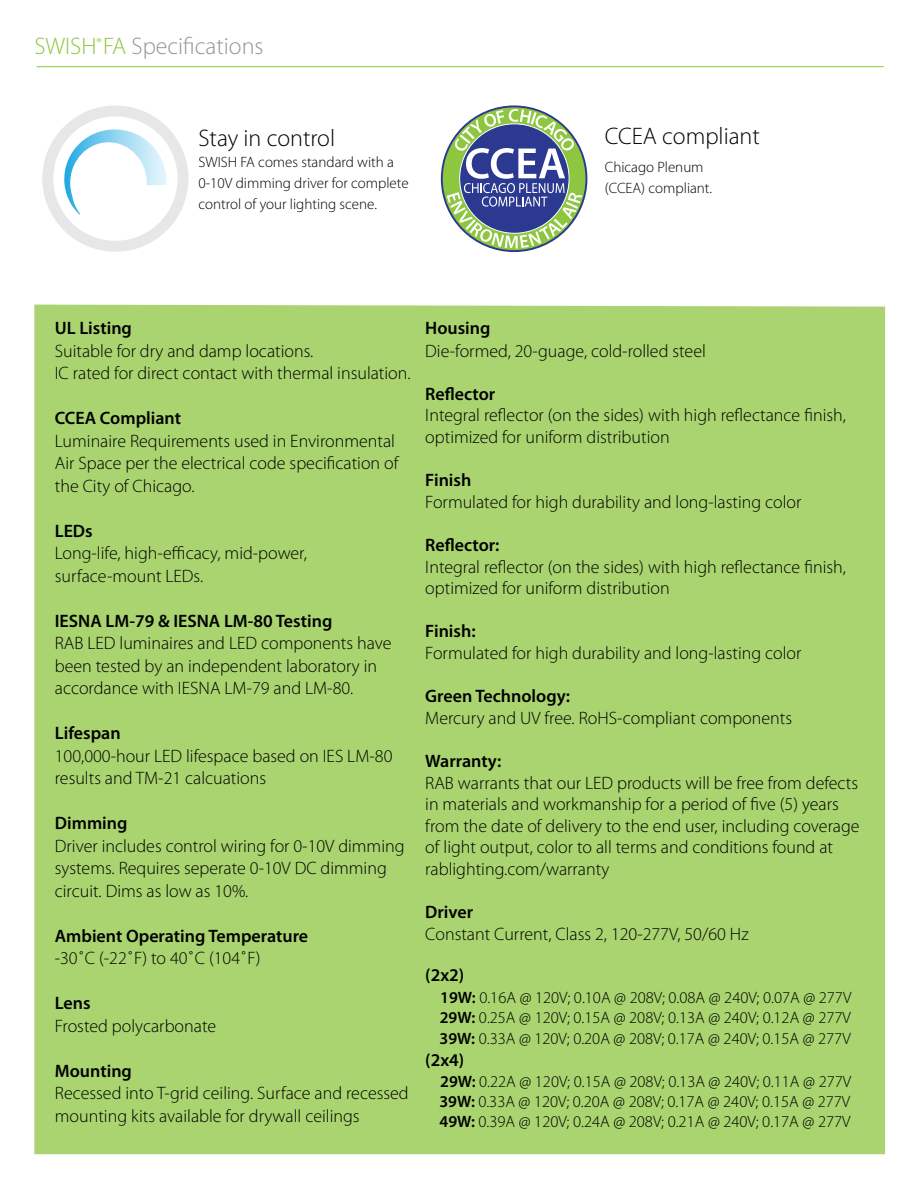
<style>
.page{position:relative;width:918px;height:1188px;background:#fff}
.page>*{position:absolute;margin:0;border:0;box-sizing:border-box;transform-origin:0 0}
.t1{font:300 24px "Myriad Pro";color:#000}
.t2{font:300 24px "Myriad Pro";color:#949598}
.t3{font:300 18px/22.5px "Myriad Pro";color:#000}
.t4{font:600 18px "Myriad Pro";color:#000}
.t5{font:300 16.5px/19.8px "Myriad Pro";color:#000}
.t6{font:300 15px/21px "Myriad Pro";color:#000}
.s1{color:#8dc63f}
.s2{font-weight:600}
</style>
<div class="page">
<div style="left:34px;top:305px;width:851px;height:849px;background:#a9d46f"></div>
<svg style="left:42px;top:106px;width:147px;height:146px"></svg>
<svg style="left:447px;top:109px;width:135px;height:139px"></svg>
<hr style="left:37px;top:66px;width:847px;height:1px;background:#8dc63f">
<h1 class="t2" style="left:34px;top:33px;width:231px"><span class="s1">SWISH</span><sup>®</sup><span class="s1">FA</span> Specifications</h1>
<h1 class="t1" style="left:198px;top:125px;width:138px">Stay in control</h1>
<p class="t6" style="left:198px;top:152px;width:212px">SWISH FA comes standard with a<br>0-10V dimming driver for complete control of your lighting scene.</p>
<h1 class="t1" style="left:605px;top:123px;width:157px">CCEA compliant</h1>
<p class="t6" style="left:605px;top:157px;width:109px">Chicago Plenum (CCEA) compliant.</p>
<p class="t4" style="left:55px;top:318px;width:79px">UL Listing</p>
<p class="t3" style="left:55px;top:340px;width:357px">Suitable for dry and damp locations.<br>IC rated for direct contact with thermal insulation.</p>
<p class="t4" style="left:55px;top:408px;width:128px">CCEA Compliant</p>
<p class="t3" style="left:55px;top:430px;width:345px">Luminaire Requirements used in Environmental<br>Air Space per the electrical code specification of the City of Chicago.</p>
<p class="t4" style="left:55px;top:521px;width:39px">LEDs</p>
<p class="t3" style="left:55px;top:542px;width:254px">Long-life, high-efficacy, mid-power, surface-mount LEDs.</p>
<p class="t4" style="left:55px;top:611px;width:279px">IESNA LM-79 &amp; IESNA LM-80 Testing</p>
<p class="t3" style="left:55px;top:632px;width:338px">RAB LED luminaires and LED components have been tested by an independent laboratory in accordance with IESNA LM-79 and LM-80.</p>
<p class="t4" style="left:55px;top:723px;width:67px">Lifespan</p>
<p class="t3" style="left:55px;top:745px;width:339px">100,000-hour LED lifespace based on IES LM-80 results and TM-21 calcuations</p>
<p class="t4" style="left:55px;top:813px;width:74px">Dimming</p>
<p class="t3" style="left:55px;top:835px;width:351px">Driver includes control wiring for 0-10V dimming systems. Requires seperate 0-10V DC dimming circuit. Dims as low as 10%.</p>
<p class="t4" style="left:55px;top:926px;width:255px">Ambient Operating Temperature</p>
<p class="t3" style="left:55px;top:947px;width:207px">-30˚C (-22˚F) to 40˚C (104˚F)</p>
<p class="t4" style="left:55px;top:993px;width:37px">Lens</p>
<p class="t3" style="left:55px;top:1015px;width:163px">Frosted polycarbonate</p>
<p class="t4" style="left:55px;top:1061px;width:79px">Mounting</p>
<p class="t3" style="left:55px;top:1082px;width:355px">Recessed into T-grid ceiling. Surface and recessed mounting kits available for drywall ceilings</p>
<p class="t4" style="left:425px;top:318px;width:67px">Housing</p>
<p class="t3" style="left:425px;top:340px;width:282px">Die-formed, 20-guage, cold-rolled steel</p>
<p class="t4" style="left:425px;top:384px;width:72px">Reflector</p>
<p class="t3" style="left:425px;top:405px;width:422px;line-height:21.6px">Integral reflector (on the sides) with high reflectance finish, optimized for uniform distribution</p>
<p class="t4" style="left:425px;top:470px;width:48px">Finish</p>
<p class="t3" style="left:425px;top:491px;width:378px">Formulated for high durability and long-lasting color</p>
<p class="t4" style="left:425px;top:535px;width:76px">Reflector:</p>
<p class="t3" style="left:425px;top:556px;width:422px;line-height:21.6px">Integral reflector (on the sides) with high reflectance finish, optimized for uniform distribution</p>
<p class="t4" style="left:425px;top:621px;width:52px">Finish:</p>
<p class="t3" style="left:425px;top:642px;width:378px">Formulated for high durability and long-lasting color</p>
<p class="t4" style="left:425px;top:686px;width:146px">Green Technology:</p>
<p class="t3" style="left:425px;top:707px;width:368px">Mercury and UV free. RoHS-compliant components</p>
<p class="t4" style="left:425px;top:751px;width:78px">Warranty:</p>
<p class="t3" style="left:425px;top:772px;width:436px;line-height:21.6px">RAB warrants that our LED products will be free from defects in materials and workmanship for a period of five (5) years from the date of delivery to the end user, including coverage of light output, color to all terms and conditions found at rablighting.com/warranty</p>
<p class="t4" style="left:425px;top:902px;width:49px">Driver</p>
<p class="t3" style="left:425px;top:923px;width:325px">Constant Current, Class 2, 120-277V, 50/60 Hz</p>
<p class="t4" style="left:425px;top:965px;width:41px">(2x2)</p>
<p class="t5" style="left:440px;top:988px;width:413px"><span class="s2">19W:</span> 0.16A @ 120V; 0.10A @ 208V; 0.08A @ 240V; 0.07A @ 277V<br><span class="s2">29W:</span> 0.25A @ 120V; 0.15A @ 208V; 0.13A @ 240V; 0.12A @ 277V</p>
<p class="t5" style="left:440px;top:1029px;width:413px"><span class="s2">39W:</span> 0.33A @ 120V; 0.20A @ 208V; 0.17A @ 240V; 0.15A @ 277V</p>
<p class="t4" style="left:425px;top:1050px;width:41px">(2x4)</p>
<p class="t5" style="left:439px;top:1072px;width:413px;text-align:justify"><span class="s2">29W:</span> 0.22A @ 120V; 0.15A @ 208V; 0.13A @ 240V; 0.11A @ 277V <span class="s2">39W:</span> 0.33A @ 120V; 0.20A @ 208V; 0.17A @ 240V; 0.15A @ 277V <span class="s2">49W:</span> 0.39A @ 120V; 0.24A @ 208V; 0.21A @ 240V; 0.17A @ 277V</p>
</div>
